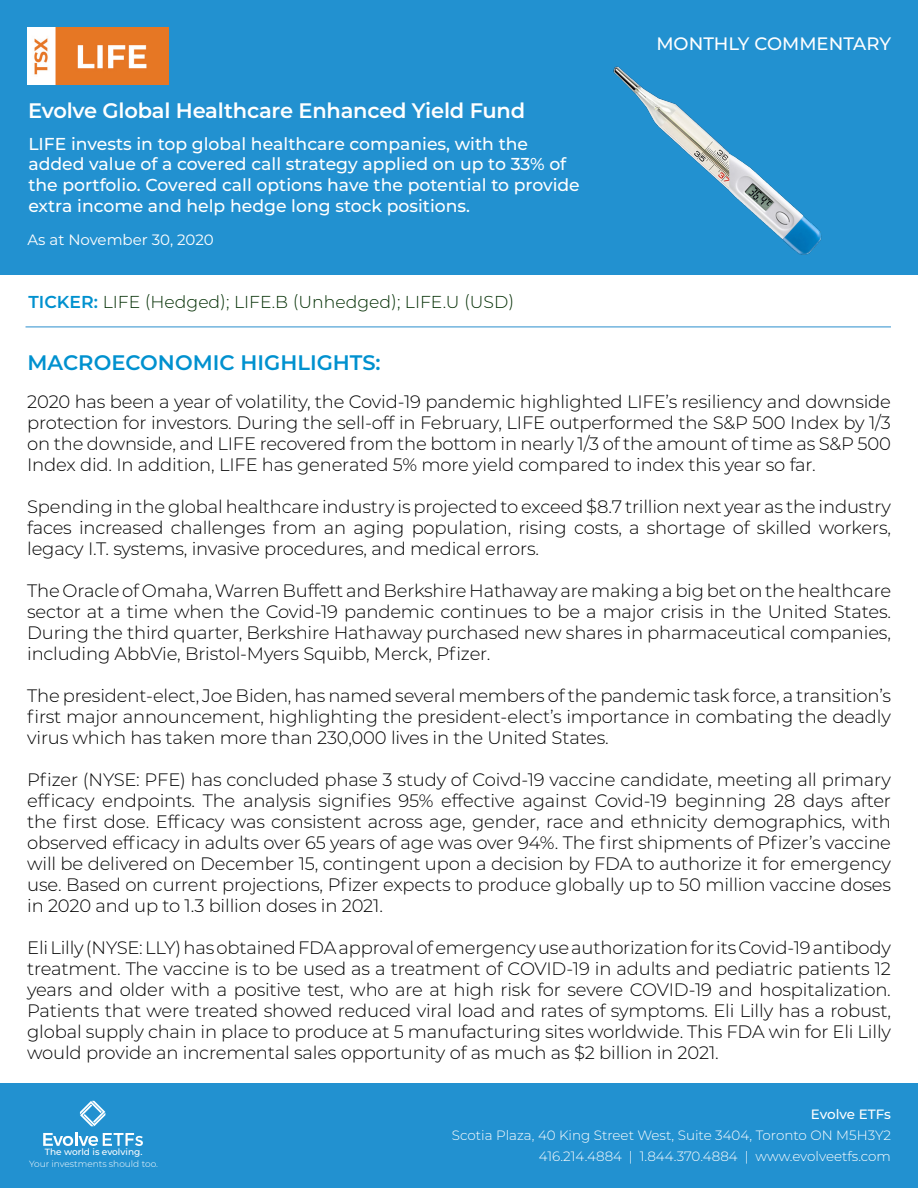
<style>
.page{position:relative;width:918px;height:1188px;background:#fff}
.page>*{position:absolute;margin:0;border:0;box-sizing:border-box;transform-origin:0 0}
.t1{font:600 21px "Montserrat";letter-spacing:-.01em;color:#fff}
.t2{font:600 21px "Montserrat";color:#0091cf}
.t3{font:300 18px/21px "Montserrat";letter-spacing:-.01em;color:#000;text-align:justify}
.t4{font:500 18px "Montserrat";color:#fff}
.t5{font:500 17.25px/20.7px "Montserrat";color:#fff}
.t6{font:300 17.25px "Montserrat";color:#002d00}
.t7{font:15px "Montserrat";color:#fff}
.t8{font:300 13.5px/21px "Montserrat";color:#fff;text-align:right}
.t9{font:500 13.5px "Montserrat";letter-spacing:-.005em;color:#fff}
.t10{font:300 9px "Montserrat";color:#fff}
.t11{font:500 9px "Montserrat";color:#fff}
.s1{font-weight:600;color:#0091cf}
</style>
<div class="page">
<div style="left:0;top:1084px;width:918px;height:104px;background:#2291d0"></div>
<div style="left:0;top:0;width:918px;height:274px;background:#2291d0"></div>
<img style="left:27px;top:28px;width:142px;height:56px">
<hr style="left:26px;top:327px;width:865px;height:1px;background:#2b8ecd">
<svg style="left:80px;top:1101px;width:25px;height:25px"></svg>
<svg style="left:43px;top:1132px;width:100px;height:14px"></svg>
<img style="left:513px;top:66px;width:330px;height:209px">
<p class="t1" style="left:28px;top:95px;width:499px">Evolve Global Healthcare Enhanced Yield Fund</p>
<p class="t5" style="left:28px;top:132px;width:553px">LIFE invests in top global healthcare companies, with the added value of a covered call strategy applied on up to 33% of the portfolio. Covered call options have the potential to provide extra income and help hedge long stock positions.</p>
<p class="t7" style="left:28px;top:230px;width:188px">As at November 30, 2020</p>
<p class="t6" style="left:29px;top:291px;width:487px"><span class="s1">TICKER:</span> LIFE (Hedged); LIFE.B (Unhedged); LIFE.U (USD)</p>
<p class="t2" style="left:27px;top:348px;width:355px">MACROECONOMIC HIGHLIGHTS:</p>
<p class="t4" style="left:656px;top:31px;width:236px">MONTHLY COMMENTARY</p>
<p class="t3" style="left:27px;top:391px;width:865px">2020 has been a year of volatility, the Covid-19 pandemic highlighted LIFE’s resiliency and downside protection for investors. During the sell-off in February, LIFE outperformed the S&amp;P 500 Index by 1/3 on the downside, and LIFE recovered from the bottom in nearly 1/3 of the amount of time as S&amp;P 500<br>Index did. In addition, LIFE has generated 5% more yield compared to index this year so far.</p>
<p class="t3" style="left:27px;top:496px;width:865px">Spending in the global healthcare industry is projected to exceed $8.7 trillion next year as the industry faces increased challenges from an aging population, rising costs, a shortage of skilled workers, legacy I.T. systems, invasive procedures, and medical errors.</p>
<p class="t3" style="left:27px;top:580px;width:865px">The Oracle of Omaha, Warren Buffett and Berkshire Hathaway are making a big bet on the healthcare sector at a time when the Covid-19 pandemic continues to be a major crisis in the United States.<br>During the third quarter, Berkshire Hathaway purchased new shares in pharmaceutical companies, including AbbVie, Bristol-Myers Squibb, Merck, Pfizer.</p>
<p class="t3" style="left:27px;top:685px;width:865px">The president-elect, Joe Biden, has named several members of the pandemic task force, a transition’s first major announcement, highlighting the president-elect’s importance in combating the deadly virus which has taken more than 230,000 lives in the United States.</p>
<p class="t3" style="left:27px;top:769px;width:865px">Pfizer (NYSE: PFE) has concluded phase 3 study of Coivd-19 vaccine candidate, meeting all primary efficacy endpoints. The analysis signifies 95% effective against Covid-19 beginning 28 days after the first dose. Efficacy was consistent across age, gender, race and ethnicity demographics, with observed efficacy in adults over 65 years of age was over 94%. The first shipments of Pfizer’s vaccine will be delivered on December 15, contingent upon a decision by FDA to authorize it for emergency use. Based on current projections, Pfizer expects to produce globally up to 50 million vaccine doses in 2020 and up to 1.3 billion doses in 2021.</p>
<p class="t3" style="left:27px;top:937px;width:865px">Eli Lilly (NYSE: LLY) has obtained FDA approval of emergency use authorization for its Covid-19 antibody treatment. The vaccine is to be used as a treatment of COVID-19 in adults and pediatric patients 12 years and older with a positive test, who are at high risk for severe COVID-19 and hospitalization.<br>Patients that were treated showed reduced viral load and rates of symptoms. Eli Lilly has a robust, global supply chain in place to produce at 5 manufacturing sites worldwide. This FDA win for Eli Lilly would provide an incremental sales opportunity of as much as $2 billion in 2021.</p>
<p class="t11" style="left:45px;top:1146px;width:99px">The world is evolving.</p>
<p class="t10" style="left:29px;top:1158px;width:130px">Your investments should too.</p>
<p class="t9" style="left:811px;top:1105px;width:82px">Evolve ETFs</p>
<p class="t8" style="left:452px;top:1124px;width:441px">Scotia Plaza, 40 King Street West, Suite 3404, Toronto ON M5H3Y2<br>416.214.4884 | 1.844.370.4884 | www.evolveetfs.com</p>
</div>
